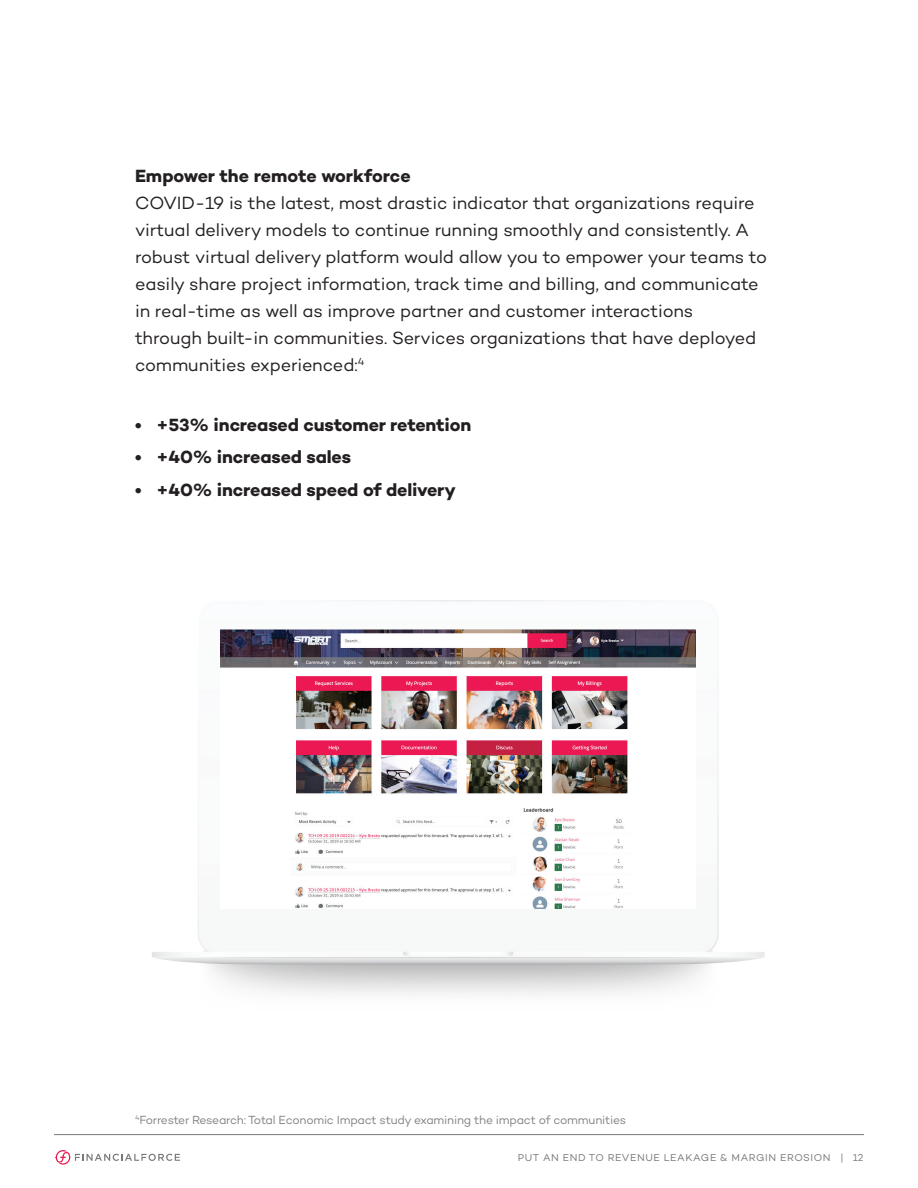
<style>
.page{position:relative;width:918px;height:1188px;background:#fff}
.page>*{position:absolute;margin:0;border:0;box-sizing:border-box;transform-origin:0 0}
.t1{font:18px/27px "Campton";letter-spacing:-.005em;color:#231f20}
.t2{font:700 18px "Campton";letter-spacing:-.01em;color:#231f20}
.t3{font:12px "Campton";letter-spacing:-.02em;color:#808285}
.t4{font:10.2px "Campton";letter-spacing:.06em;color:#787779}
</style>
<div class="page">
<hr style="left:54px;top:1134px;width:810px;height:1px;background:#787779">
<svg style="left:56px;top:1150px;width:124px;height:15px"></svg>
<img style="left:152px;top:600px;width:613px;height:394px">
<img style="left:221px;top:629px;width:475px;height:279px">
<p class="t2" style="left:135px;top:165px;width:277px">Empower the remote workforce</p>
<p class="t1" style="left:135px;top:189px;width:633px">COVID-19 is the latest, most drastic indicator that organizations require virtual delivery models to continue running smoothly and consistently. A robust virtual delivery platform would allow you to empower your teams to easily share project information, track time and billing, and communicate in real-time as well as improve partner and customer interactions<br>through built-in communities. Services organizations that have deployed communities experienced:<sup>4</sup></p>
<p class="t2" style="left:135px;top:413px;width:338px">• +53% increased customer retention</p>
<p class="t2" style="left:135px;top:446px;width:218px">• +40% increased sales</p>
<p class="t2" style="left:135px;top:478px;width:322px">• +40% increased speed of delivery</p>
<p class="t3" style="left:135px;top:1113px;width:493px"><sup>4</sup>Forrester Research: Total Economic Impact study examining the impact of communities</p>
<p class="t4" style="left:518px;top:1151px;width:347px">PUT AN END TO REVENUE LEAKAGE &amp; MARGIN EROSION | 12</p>
</div>
